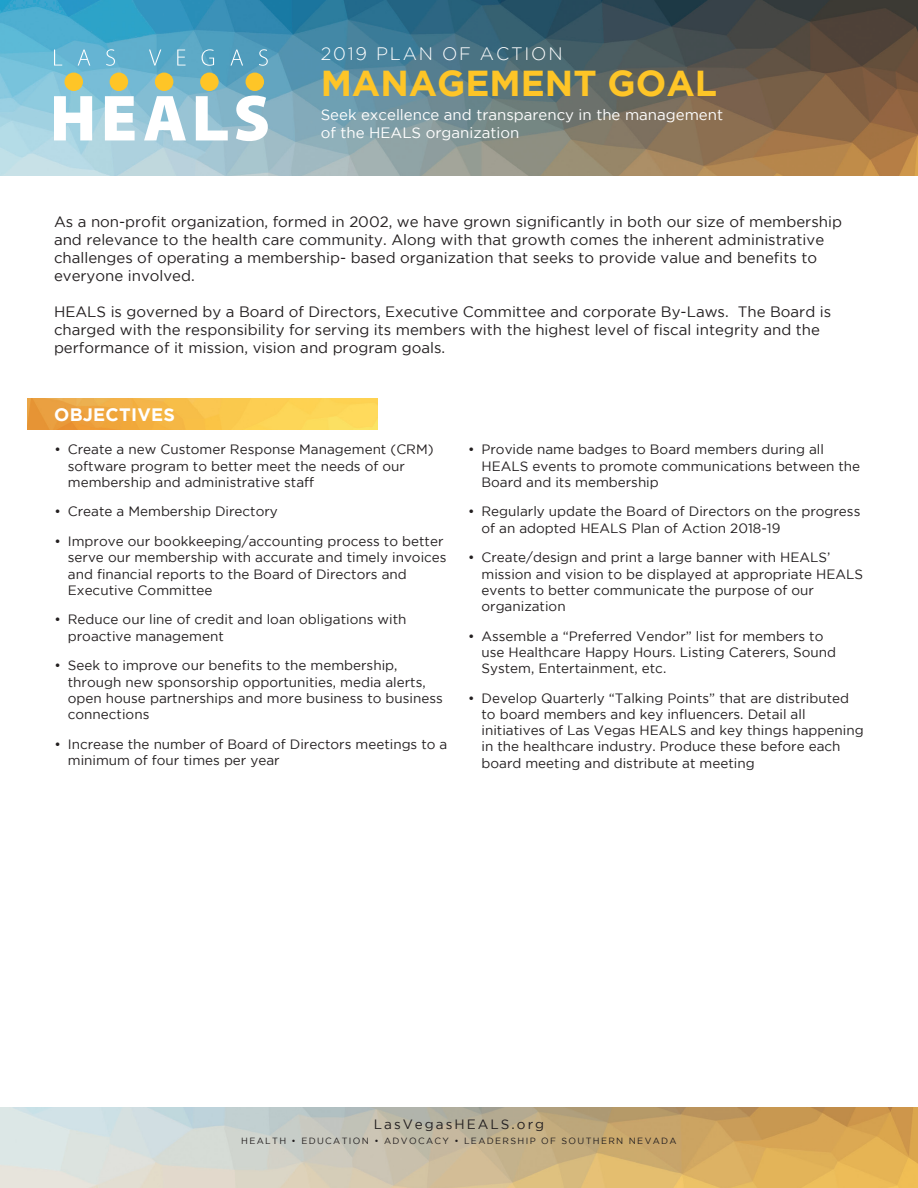
<style>
.page{position:relative;width:918px;height:1188px;background:#fff}
.page>*{position:absolute;margin:0;border:0;box-sizing:border-box;transform-origin:0 0}
.t1{font:700 36px "Gotham";color:#fec527}
.t2{font:300 18px "Gotham";letter-spacing:.1em;color:#fff}
.t3{font:700 18px "Gotham";letter-spacing:.015em;color:#fff}
.t4{font:15px/18px "Gotham";color:#231f20}
.t5{font:15px/18px "Gotham";color:#fff}
.t6{font:13.5px/16.2px "Gotham";color:#231f20}
.t7{font:13.5px "Gotham";letter-spacing:.15em;color:#231f20}
.t8{font:9px "Gotham";letter-spacing:.15em;color:#231f20}
</style>
<div class="page">
<img style="left:0;top:0;width:918px;height:176px">
<img style="left:0;top:1107px;width:918px;height:81px">
<svg style="left:54px;top:49px;width:214px;height:92px"></svg>
<img style="left:27px;top:399px;width:351px;height:31px">
<h2 class="t2" style="left:321px;top:43px;width:243px">2019 PLAN OF ACTION</h2>
<h1 class="t1" style="left:321px;top:62px;width:398px">MANAGEMENT GOAL</h1>
<p class="t5" style="left:321px;top:106px;width:404px">Seek excellence and transparency in the management of the HEALS organization</p>
<p class="t4" style="left:54px;top:212px;width:789px">As a non-profit organization, formed in 2002, we have grown significantly in both our size of membership and relevance to the health care community. Along with that growth comes the inherent administrative challenges of operating a membership- based organization that seeks to provide value and benefits to everyone involved.</p>
<p class="t4" style="left:54px;top:302px;width:779px">HEALS is governed by a Board of Directors, Executive Committee and corporate By-Laws. The Board is charged with the responsibility for serving its members with the highest level of fiscal integrity and the performance of it mission, vision and program goals.</p>
<h2 class="t3" style="left:54px;top:404px;width:122px">OBJECTIVES</h2>
<p class="t6" style="left:68px;top:441px;width:367px;text-indent:-14px">• Create a new Customer Response Management (CRM) software program to better meet the needs of our membership and administrative staff</p>
<p class="t6" style="left:54px;top:503px;width:225px">• Create a Membership Directory</p>
<p class="t6" style="left:68px;top:533px;width:380px;text-indent:-14px">• Improve our bookkeeping/accounting process to better serve our membership with accurate and timely invoices and financial reports to the Board of Directors and Executive Committee</p>
<p class="t6" style="left:68px;top:611px;width:340px;text-indent:-14px">• Reduce our line of credit and loan obligations with proactive management</p>
<p class="t6" style="left:68px;top:657px;width:377px;text-indent:-14px">• Seek to improve our benefits to the membership, through new sponsorship opportunities, media alerts, open house partnerships and more business to business connections</p>
<p class="t6" style="left:68px;top:736px;width:381px;text-indent:-14px">• Increase the number of Board of Directors meetings to a minimum of four times per year</p>
<p class="t6" style="left:482px;top:441px;width:380px;text-indent:-14px">• Provide name badges to Board members during all<br>HEALS events to promote communications between the<br>Board and its membership</p>
<p class="t6" style="left:482px;top:503px;width:380px;text-indent:-14px">• Regularly update the Board of Directors on the progress of an adopted HEALS Plan of Action 2018-19</p>
<p class="t6" style="left:482px;top:549px;width:383px;text-indent:-14px">• Create/design and print a large banner with HEALS’ mission and vision to be displayed at appropriate HEALS events to better communicate the purpose of our organization</p>
<p class="t6" style="left:482px;top:628px;width:356px;text-indent:-14px">• Assemble a “Preferred Vendor” list for members to use Healthcare Happy Hours. Listing Caterers, Sound<br>System, Entertainment, etc.</p>
<p class="t6" style="left:482px;top:690px;width:384px;text-indent:-14px">• Develop Quarterly “Talking Points” that are distributed to board members and key influencers. Detail all initiatives of Las Vegas HEALS and key things happening in the healthcare industry. Produce these before each board meeting and distribute at meeting</p>
<p class="t7" style="left:374px;top:1117px;width:172px">LasVegasHEALS.org</p>
<p class="t8" style="left:241px;top:1136px;width:437px">HEALTH • EDUCATION • ADVOCACY • LEADERSHIP OF SOUTHERN NEVADA</p>
</div>
